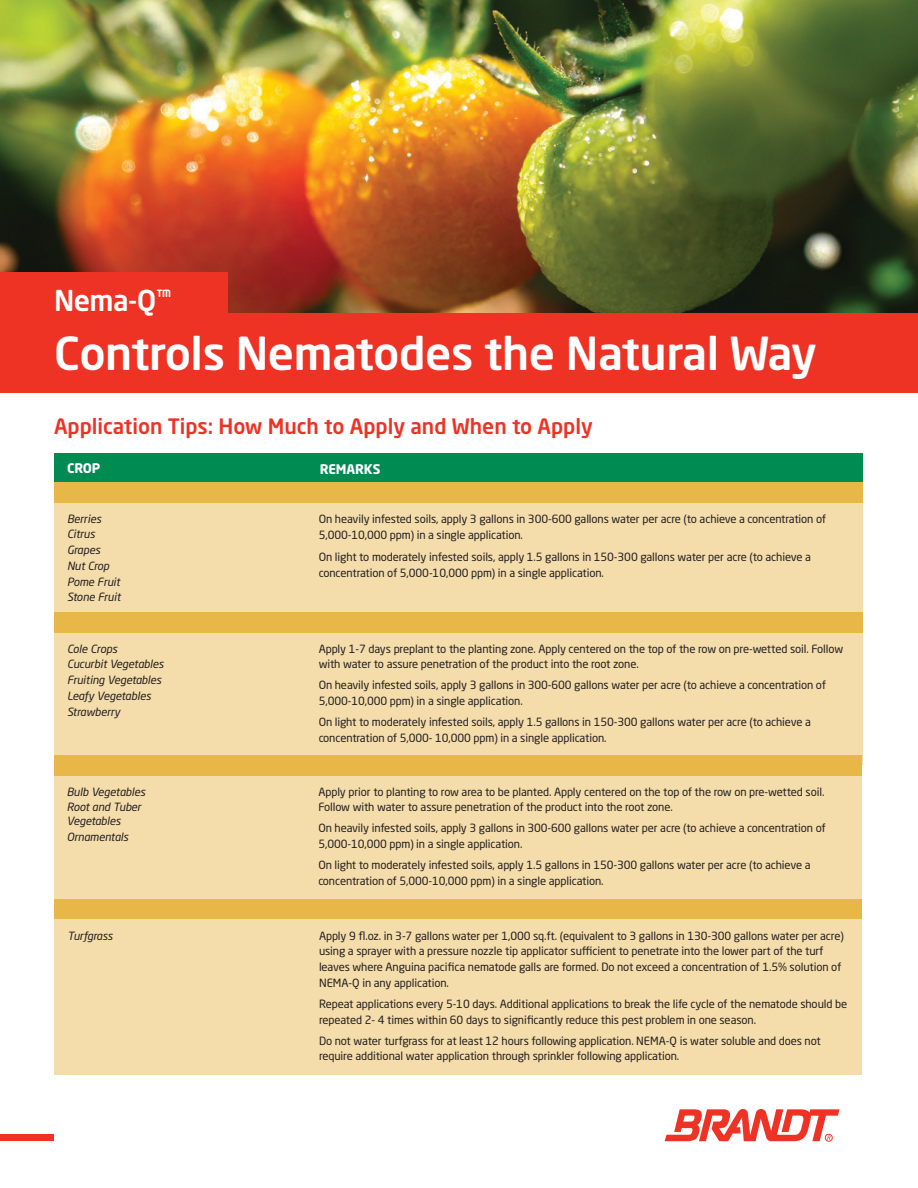
<style>
.page{position:relative;width:918px;height:1188px;background:#fff}
.page>*{position:absolute;margin:0;border:0;box-sizing:border-box;transform-origin:0 0}
.t1{font:500 45px "Neo Sans Pro";letter-spacing:-.01em;color:#fff}
.t2{font:500 28.5px "Neo Sans Pro";color:#fff}
.t3{font:500 21px "Neo Sans Pro";color:#ee3224}
.t4{font:700 13.2px "Neo Sans Pro";letter-spacing:-.01em;color:#fff}
.t5{font:11.25px/15.8px "Neo Sans Pro";letter-spacing:-.01em;color:#231f20}
.t6{font:italic 11.25px/15.8px "Neo Sans Pro";letter-spacing:-.01em;color:#231f20}
</style>
<div class="page">
<img style="left:0;top:0;width:918px;height:313px">
<div style="left:0;top:1135px;width:54px;height:6px;background:#ee3224"></div>
<div style="left:0;top:313px;width:918px;height:80px;background:#ee3224"></div>
<div style="left:0;top:272px;width:227px;height:91px;background:#ee3224"></div>
<svg style="left:665px;top:1109px;width:174px;height:32px"></svg>
<div style="left:825px;top:1134px;width:8px;height:8px;border:1px solid #ee3224;border-radius:50%"></div>
<div style="left:54px;top:633px;width:808px;height:132px;background:#f4dcab"></div>
<div style="left:54px;top:775px;width:808px;height:136px;background:#f4dcab"></div>
<div style="left:54px;top:503px;width:808px;height:114px;background:#f4dcab"></div>
<div style="left:54px;top:454px;width:808px;height:29px;background:#008b53"></div>
<div style="left:54px;top:483px;width:808px;height:20px;background:#e7b748"></div>
<div style="left:54px;top:755px;width:808px;height:21px;background:#e7b748"></div>
<div style="left:54px;top:899px;width:808px;height:21px;background:#e7b748"></div>
<div style="left:54px;top:613px;width:808px;height:20px;background:#e7b748"></div>
<div style="left:54px;top:920px;width:808px;height:155px;background:#f4dcab"></div>
<h2 class="t2" style="left:54px;top:282px;width:119px">Nema-Q<sup>™</sup></h2>
<h1 class="t1" style="left:54px;top:325px;width:764px">Controls Nematodes the Natural Way</h1>
<h3 class="t3" style="left:54px;top:413px;width:540px">Application Tips: How Much to Apply and When to Apply</h3>
<p class="t4" style="left:67px;top:460px;width:35px">CROP</p>
<p class="t4" style="left:320px;top:460px;width:62px">REMARKS</p>
<p class="t6" style="left:67px;top:510px;width:55px">Berries<br>Citrus<br>Grapes<br>Nut Crop<br>Pome Fruit<br>Stone Fruit</p>
<p class="t6" style="left:67px;top:640px;width:98px">Cole Crops<br>Cucurbit Vegetables<br>Fruiting Vegetables<br>Leafy Vegetables<br>Strawberry</p>
<p class="t6" style="left:67px;top:783px;width:80px">Bulb Vegetables<br>Root and Tuber</p>
<p class="t6" style="left:67px;top:813px;width:63px">Vegetables<br>Ornamentals</p>
<p class="t6" style="left:67px;top:927px;width:47px">Turfgrass</p>
<p class="t5" style="left:319px;top:511px;width:509px">On heavily infested soils, apply 3 gallons in 300-600 gallons water per acre (to achieve a concentration of<br>5,000-10,000 ppm) in a single application.</p>
<p class="t5" style="left:319px;top:549px;width:494px">On light to moderately infested soils, apply 1.5 gallons in 150-300 gallons water per acre (to achieve a concentration of 5,000-10,000 ppm) in a single application.</p>
<p class="t5" style="left:319px;top:640px;width:526px">Apply 1-7 days preplant to the planting zone. Apply centered on the top of the row on pre-wetted soil. Follow with water to assure penetration of the product into the root zone.</p>
<p class="t5" style="left:319px;top:677px;width:509px">On heavily infested soils, apply 3 gallons in 300-600 gallons water per acre (to achieve a concentration of<br>5,000-10,000 ppm) in a single application.</p>
<p class="t5" style="left:319px;top:714px;width:494px">On light to moderately infested soils, apply 1.5 gallons in 150-300 gallons water per acre (to achieve a concentration of 5,000- 10,000 ppm) in a single application.</p>
<p class="t5" style="left:318px;top:783px;width:508px">Apply prior to planting to row area to be planted. Apply centered on the top of the row on pre-wetted soil.<br>Follow with water to assure penetration of the product into the root zone.</p>
<p class="t5" style="left:318px;top:820px;width:509px">On heavily infested soils, apply 3 gallons in 300-600 gallons water per acre (to achieve a concentration of<br>5,000-10,000 ppm) in a single application.</p>
<p class="t5" style="left:318px;top:857px;width:494px">On light to moderately infested soils, apply 1.5 gallons in 150-300 gallons water per acre (to achieve a concentration of 5,000-10,000 ppm) in a single application.</p>
<p class="t5" style="left:319px;top:927px;width:526px">Apply 9 fl.oz. in 3-7 gallons water per 1,000 sq.ft. (equivalent to 3 gallons in 130-300 gallons water per acre) using a sprayer with a pressure nozzle tip applicator sufficient to penetrate into the lower part of the turf leaves where Anguina pacifica nematode galls are formed. Do not exceed a concentration of 1.5% solution of NEMA-Q in any application.</p>
<p class="t5" style="left:319px;top:996px;width:530px">Repeat applications every 5-10 days. Additional applications to break the life cycle of the nematode should be repeated 2- 4 times within 60 days to significantly reduce this pest problem in one season.</p>
<p class="t5" style="left:319px;top:1032px;width:503px">Do not water turfgrass for at least 12 hours following application. NEMA-Q is water soluble and does not require additional water application through sprinkler following application.</p>
</div>
